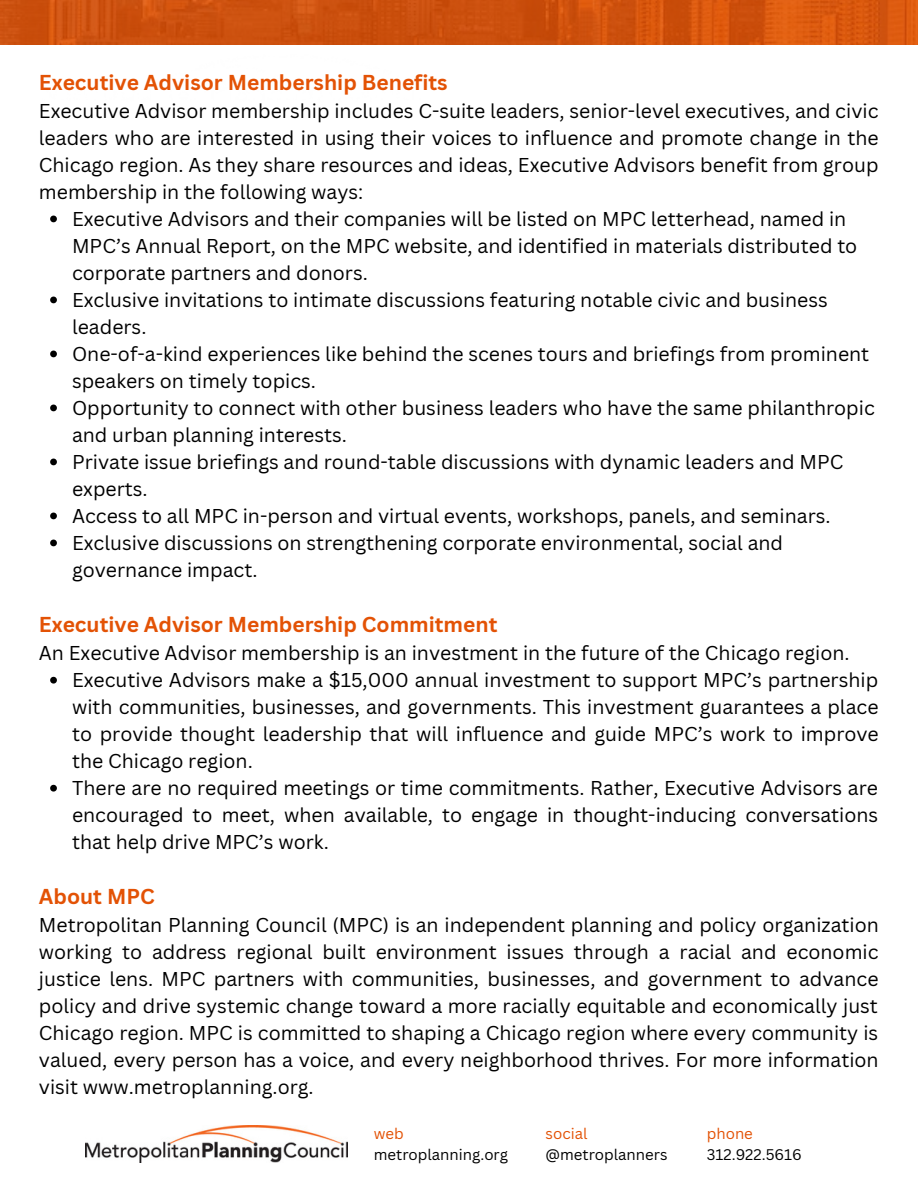
<style>
.page{position:relative;width:918px;height:1188px;background:#fff}
.page>*{position:absolute;margin:0;border:0;box-sizing:border-box;transform-origin:0 0}
.t1{font:700 21px "Canva Sans";color:#e35205}
.t2{font:19.5px/27px "Canva Sans";color:#000}
.t3{font:15px "Canva Sans";color:#000}
.t4{font:15px "Canva Sans";color:#e35205}
</style>
<div class="page">
<svg style="left:0;top:0;width:918px;height:44px;background:#cf520d"></svg>
<svg style="left:50px;top:216px;width:7px;height:6px"></svg>
<svg style="left:50px;top:297px;width:7px;height:6px"></svg>
<svg style="left:50px;top:351px;width:7px;height:6px"></svg>
<svg style="left:50px;top:405px;width:7px;height:6px"></svg>
<svg style="left:50px;top:459px;width:7px;height:6px"></svg>
<svg style="left:50px;top:513px;width:7px;height:6px"></svg>
<svg style="left:50px;top:540px;width:7px;height:6px"></svg>
<svg style="left:50px;top:677px;width:7px;height:7px"></svg>
<svg style="left:50px;top:785px;width:7px;height:7px"></svg>
<img style="left:85px;top:1125px;width:262px;height:37px">
<p class="t1" style="left:39px;top:67px;width:410px">Executive Advisor Membership Benefits</p>
<p class="t2" style="left:39px;top:97px;width:841px;text-align:justify">Executive Advisor membership includes C-suite leaders, senior-level executives, and civic leaders who are interested in using their voices to influence and promote change in the Chicago region. As they share resources and ideas, Executive Advisors benefit from group membership in the following ways:</p>
<p class="t2" style="left:72px;top:205px;width:804px">Executive Advisors and their companies will be listed on MPC letterhead, named in MPC’s Annual Report, on the MPC website, and identified in materials distributed to corporate partners and donors.<br>Exclusive invitations to intimate discussions featuring notable civic and business leaders.<br>One-of-a-kind experiences like behind the scenes tours and briefings from prominent speakers on timely topics.<br>Opportunity to connect with other business leaders who have the same philanthropic and urban planning interests.<br>Private issue briefings and round-table discussions with dynamic leaders and MPC experts.<br>Access to all MPC in-person and virtual events, workshops, panels, and seminars.<br>Exclusive discussions on strengthening corporate environmental, social and governance impact.</p>
<p class="t1" style="left:39px;top:609px;width:460px">Executive Advisor Membership Commitment</p>
<p class="t2" style="left:39px;top:639px;width:812px">An Executive Advisor membership is an investment in the future of the Chicago region.</p>
<p class="t2" style="left:72px;top:666px;width:808px">Executive Advisors make a $15,000 annual investment to support MPC’s partnership with communities, businesses, and governments. This investment guarantees a place to provide thought leadership that will influence and guide MPC’s work to improve the Chicago region.<br>There are no required meetings or time commitments. Rather, Executive Advisors are encouraged to meet, when available, to engage in thought-inducing conversations that help drive MPC’s work.</p>
<p class="t1" style="left:39px;top:882px;width:117px">About MPC</p>
<p class="t2" style="left:39px;top:911px;width:842px;text-align:justify">Metropolitan Planning Council (MPC) is an independent planning and policy organization working to address regional built environment issues through a racial and economic justice lens. MPC partners with communities, businesses, and government to advance policy and drive systemic change toward a more racially equitable and economically just Chicago region. MPC is committed to shaping a Chicago region where every community is valued, every person has a voice, and every neighborhood thrives. For more information visit www.metroplanning.org.</p>
<p class="t4" style="left:374px;top:1123px;width:32px">web</p>
<p class="t3" style="left:374px;top:1144px;width:136px">metroplanning.org</p>
<p class="t4" style="left:546px;top:1123px;width:43px">social</p>
<p class="t3" style="left:546px;top:1144px;width:123px">@metroplanners</p>
<p class="t4" style="left:707px;top:1123px;width:48px">phone</p>
<p class="t3" style="left:707px;top:1144px;width:97px">312.922.5616</p>
</div>
